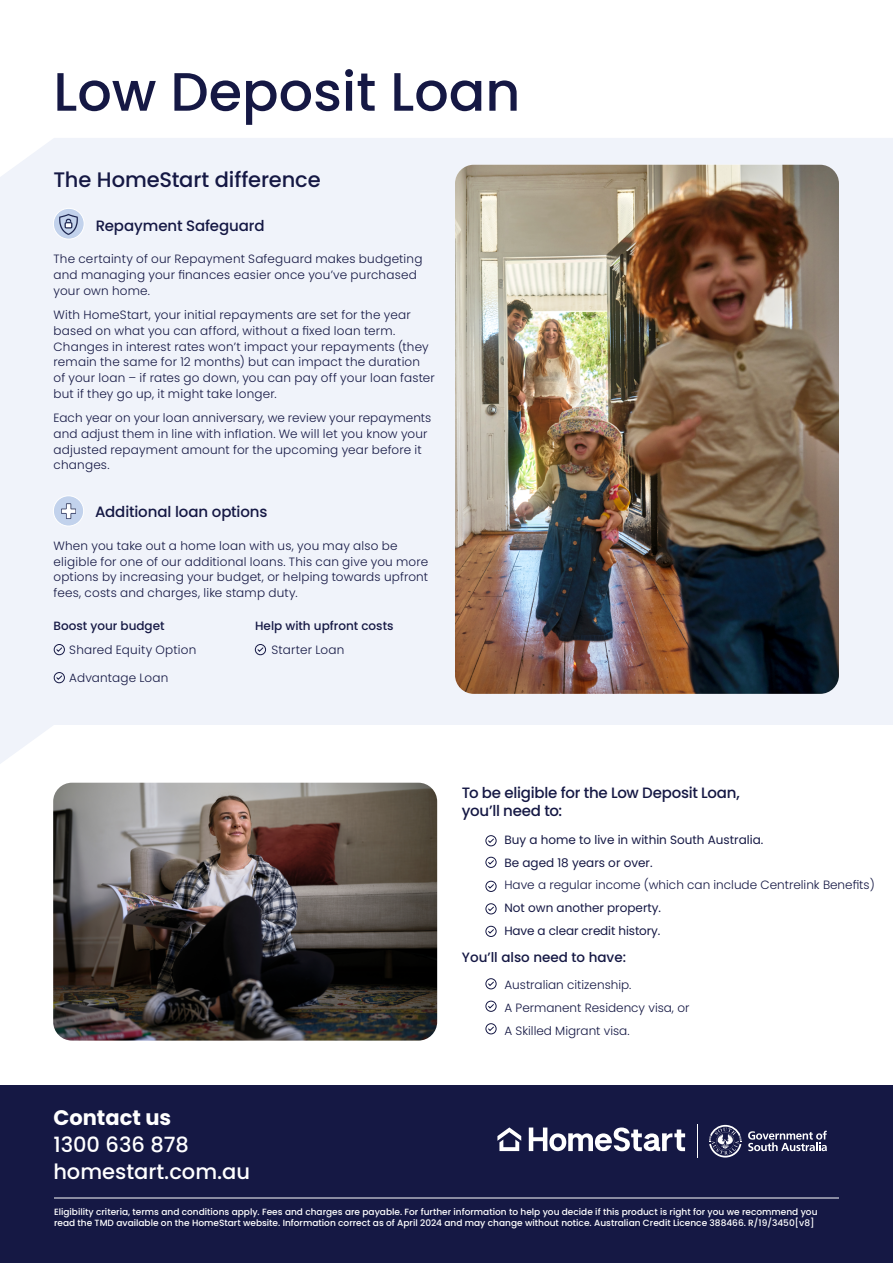
<style>
.page{position:relative;width:893px;height:1263px;background:#fff}
.page>*{position:absolute;margin:0;border:0;box-sizing:border-box;transform-origin:0 0}
.t1{font:500 54px "Poppins";color:#151844}
.t2{font:500 21px/27px "Poppins";color:#fff}
.t3{font:500 21px "Poppins";letter-spacing:-.005em;color:#151844}
.t4{font:700 21px "Poppins";color:#fff}
.t5{font:500 15px/18px "Poppins";letter-spacing:-.015em;color:#151844}
.t6{font:500 13.5px "Poppins";color:#151844}
.t7{font:300 12px/15.8px "Poppins";letter-spacing:.015em;color:#151844}
.t8{font:12px "Poppins";color:#151844}
.t9{font:500 12px "Poppins";color:#151844}
.t10{font:500 9px/10.8px "Poppins";color:#fff}
.s1{font-weight:300}
</style>
<div class="page">
<div style="left:0;top:138px;width:893px;height:587px;background:#f0f3fa"></div>
<svg style="left:0;top:725px;width:893px;height:361px"></svg>
<svg style="left:257px;top:647px;width:6px;height:5px"></svg>
<div style="left:255px;top:644px;width:11px;height:11px;border:1px solid #151844;border-radius:50%"></div>
<svg style="left:56px;top:647px;width:6px;height:5px"></svg>
<div style="left:54px;top:644px;width:11px;height:11px;border:1px solid #151844;border-radius:50%"></div>
<svg style="left:56px;top:675px;width:6px;height:5px"></svg>
<div style="left:54px;top:672px;width:11px;height:11px;border:1px solid #151844;border-radius:50%"></div>
<div style="left:53px;top:208px;width:31px;height:31px;background:#c2d2ec;border-radius:50%"></div>
<div style="left:53px;top:208px;width:31px;height:31px;border:1px solid #fff;border-radius:50%"></div>
<img style="left:59px;top:213px;width:19px;height:22px">
<div style="left:53px;top:496px;width:31px;height:30px;background:#c2d2ec;border-radius:50%"></div>
<div style="left:53px;top:495px;width:31px;height:31px;border:1px solid #fff;border-radius:50%"></div>
<img style="left:61px;top:503px;width:15px;height:16px">
<img style="left:455px;top:165px;width:384px;height:529px">
<div style="left:0;top:1086px;width:893px;height:177px;background:#151844"></div>
<hr style="left:697px;top:1125px;width:1px;height:33px;background:#fff">
<svg style="left:748px;top:1131px;width:79px;height:20px"></svg>
<svg style="left:709px;top:1125px;width:33px;height:32px"></svg>
<svg style="left:529px;top:1127px;width:156px;height:24px"></svg>
<svg style="left:497px;top:1127px;width:24px;height:24px"></svg>
<img style="left:53px;top:783px;width:384px;height:257px">
<svg style="left:486px;top:836px;width:10px;height:10px"></svg>
<div style="left:486px;top:835px;width:10px;height:11px;border:1px solid #151844;border-radius:50%"></div>
<svg style="left:488px;top:838px;width:6px;height:5px"></svg>
<svg style="left:486px;top:857px;width:10px;height:10px"></svg>
<div style="left:486px;top:857px;width:10px;height:11px;border:1px solid #151844;border-radius:50%"></div>
<svg style="left:488px;top:860px;width:6px;height:4px"></svg>
<svg style="left:486px;top:881px;width:10px;height:10px"></svg>
<div style="left:486px;top:881px;width:10px;height:11px;border:1px solid #151844;border-radius:50%"></div>
<svg style="left:488px;top:884px;width:6px;height:4px"></svg>
<svg style="left:486px;top:904px;width:10px;height:10px"></svg>
<div style="left:486px;top:903px;width:10px;height:11px;border:1px solid #151844;border-radius:50%"></div>
<svg style="left:488px;top:907px;width:6px;height:4px"></svg>
<svg style="left:486px;top:926px;width:10px;height:10px"></svg>
<div style="left:486px;top:926px;width:10px;height:11px;border:1px solid #151844;border-radius:50%"></div>
<svg style="left:488px;top:929px;width:6px;height:4px"></svg>
<svg style="left:486px;top:979px;width:10px;height:10px"></svg>
<div style="left:486px;top:978px;width:10px;height:11px;border:1px solid #151844;border-radius:50%"></div>
<svg style="left:488px;top:981px;width:6px;height:5px"></svg>
<svg style="left:486px;top:1001px;width:10px;height:10px"></svg>
<div style="left:486px;top:1001px;width:10px;height:10px;border:1px solid #151844;border-radius:50%"></div>
<svg style="left:488px;top:1004px;width:6px;height:4px"></svg>
<svg style="left:486px;top:1024px;width:10px;height:10px"></svg>
<div style="left:486px;top:1023px;width:10px;height:11px;border:1px solid #151844;border-radius:50%"></div>
<svg style="left:488px;top:1026px;width:6px;height:5px"></svg>
<hr style="left:54px;top:1197px;width:785px;height:1px;background:#fff">
<h1 class="t1" style="left:53px;top:60px;width:468px">Low Deposit Loan</h1>
<h2 class="t3" style="left:54px;top:167px;width:269px">The HomeStart difference</h2>
<p class="t5" style="left:96px;top:216px;width:170px">Repayment Safeguard</p>
<p class="t7" style="left:54px;top:251px;width:370px">The certainty of our Repayment Safeguard makes budgeting and managing your finances easier once you’ve purchased your own home.</p>
<p class="t7" style="left:54px;top:307px;width:383px">With HomeStart, your initial repayments are set for the year based on what you can afford, without a fixed loan term.<br>Changes in interest rates won’t impact your repayments (they remain the same for 12 months) but can impact the duration<br>of your loan – if rates go down, you can pay off your loan faster but if they go up, it might take longer.</p>
<p class="t7" style="left:54px;top:410px;width:379px">Each year on your loan anniversary, we review your repayments and adjust them in line with inflation. We will let you know your adjusted repayment amount for the upcoming year before it changes.</p>
<p class="t5" style="left:95px;top:503px;width:174px">Additional loan options</p>
<p class="t7" style="left:54px;top:538px;width:376px">When you take out a home loan with us, you may also be eligible for one of our additional loans. This can give you more options by increasing your budget, or helping towards upfront fees, costs and charges, like stamp duty.</p>
<p class="t9" style="left:54px;top:618px;width:113px">Boost your budget</p>
<p class="t9" style="left:255px;top:618px;width:140px">Help with upfront costs</p>
<p class="t7" style="left:69px;top:642px;width:129px">Shared Equity Option</p>
<p class="t7" style="left:69px;top:670px;width:101px">Advantage Loan</p>
<p class="t7" style="left:271px;top:642px;width:74px">Starter Loan</p>
<h2 class="t4" style="left:53px;top:1106px;width:119px">Contact us</h2>
<h2 class="t2" style="left:53px;top:1131px;width:198px">1300 636 878 homestart.com.au</h2>
<p class="t5" style="left:462px;top:784px;width:279px">To be eligible for the Low Deposit Loan, you’ll need to:</p>
<p class="t8" style="left:487px;top:832px;width:277px"><span class="s1">•</span> Buy a home to live in within South Australia.</p>
<p class="t8" style="left:487px;top:855px;width:167px">• Be aged 18 years or over.</p>
<p class="t7" style="left:504px;top:877px;width:372px">Have a regular income (which can include Centrelink Benefits)</p>
<p class="t8" style="left:504px;top:901px;width:158px">Not own another property.</p>
<p class="t8" style="left:487px;top:924px;width:174px">• Have a clear credit history.</p>
<p class="t6" style="left:462px;top:949px;width:166px">You’ll also need to have:</p>
<p class="t7" style="left:487px;top:977px;width:145px">• Australian citizenship.</p>
<p class="t7" style="left:487px;top:1000px;width:203px">• A Permanent Residency visa, or</p>
<p class="t7" style="left:487px;top:1023px;width:144px">• A Skilled Migrant visa.</p>
<p class="t10" style="left:54px;top:1206px;width:765px">Eligibility criteria, terms and conditions apply. Fees and charges are payable. For further information to help you decide if this product is right for you we recommend you read the TMD available on the HomeStart website. Information correct as of April 2024 and may change without notice. Australian Credit Licence 388466. R/19/3450[v8]</p>
</div>
